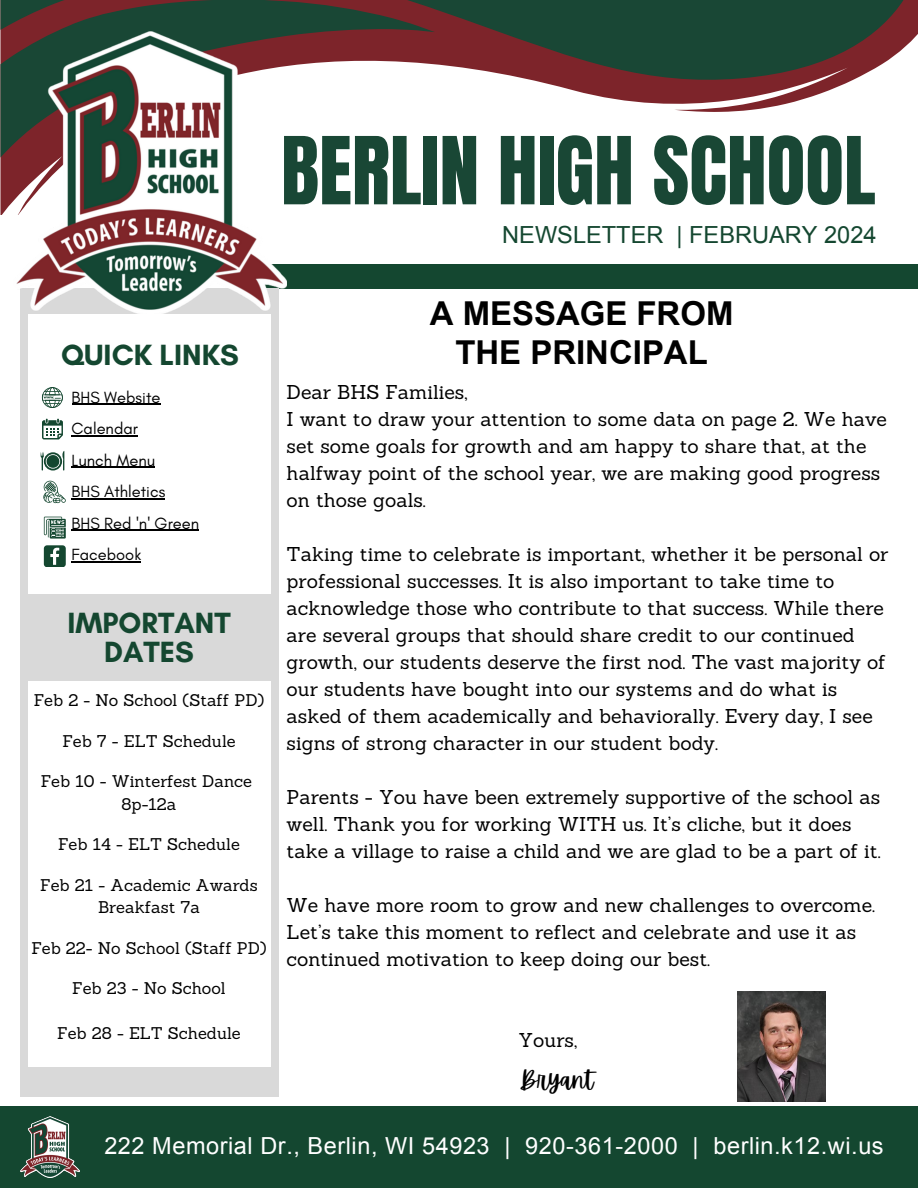
<style>
.page{position:relative;width:918px;height:1188px;background:#fff}
.page>*{position:absolute;margin:0;border:0;box-sizing:border-box;transform-origin:0 0}
.t1{font:79.65px "Anton";color:#194735}
.t2{font:700 33px/39.3px "Arial";color:#000;text-align:center}
.t3{font:700 29.85px/29.2px "Glacial Indifference";color:#144730;text-align:center}
.t4{font:24px "Apricots";color:#000}
.t5{font:23.55px "Arial";letter-spacing:.025em;color:#fff}
.t6{font:23.55px "Arial";color:#144730}
.t7{font:19.5px/27px "Sanchez";color:#000}
.t8{font:16.5px "Sanchez";color:#000}
.t9{font:16.5px "Glacial Indifference";color:#000}
</style>
<div class="page">
<div style="left:264px;top:264px;width:654px;height:25px;background:#144730"></div>
<div style="left:0;top:1107px;width:918px;height:81px;background:#144730"></div>
<svg style="left:0;top:94px;width:819px;height:120px"></svg>
<svg style="left:0;top:30px;width:435px;height:128px"></svg>
<svg style="left:0;top:0;width:85px;height:30px;background:#55322e"></svg>
<svg style="left:85px;top:0;width:833px;height:94px;background:#5c574f"></svg>
<div style="left:21px;top:288px;width:258px;height:808px;background:#d9d9d9"></div>
<img style="left:13px;top:31px;width:274px;height:284px">
<img style="left:21px;top:1116px;width:58px;height:61px">
<div style="left:29px;top:315px;width:242px;height:279px;background:#fff"></div>
<svg style="left:42px;top:387px;width:21px;height:21px"></svg>
<svg style="left:42px;top:419px;width:21px;height:20px"></svg>
<svg style="left:41px;top:451px;width:23px;height:20px"></svg>
<svg style="left:44px;top:517px;width:21px;height:21px"></svg>
<svg style="left:43px;top:481px;width:23px;height:22px"></svg>
<svg style="left:44px;top:545px;width:21px;height:22px"></svg>
<div style="left:29px;top:681px;width:242px;height:386px;background:#fff"></div>
<img style="left:738px;top:992px;width:88px;height:110px">
<hr style="left:72px;top:404px;width:88px;height:1px;background:#000">
<hr style="left:72px;top:435px;width:66px;height:1px;background:#000">
<hr style="left:72px;top:467px;width:83px;height:1px;background:#000">
<hr style="left:72px;top:498px;width:93px;height:1px;background:#000">
<hr style="left:72px;top:530px;width:127px;height:1px;background:#000">
<hr style="left:72px;top:561px;width:69px;height:1px;background:#000">
<p class="t1" style="left:281px;top:114px;width:596px">BERLIN HIGH SCHOOL</p>
<p class="t6" style="left:502px;top:222px;width:376px">NEWSLETTER | FEBRUARY 2024</p>
<h3 class="t3" style="left:61px;top:340px;width:179px">QUICK LINKS</h3>
<p class="t9" style="left:72px;top:387px;width:90px">BHS Website</p>
<h2 class="t9" style="left:72px;top:418px;width:68px">Calendar</h2>
<p class="t9" style="left:72px;top:450px;width:85px">Lunch Menu</p>
<p class="t9" style="left:72px;top:481px;width:95px">BHS Athletics</p>
<p class="t9" style="left:72px;top:513px;width:129px">BHS Red 'n' Green</p>
<p class="t9" style="left:72px;top:544px;width:71px">Facebook</p>
<p class="t3" style="left:67px;top:608px;width:165px">IMPORTANT<br>DATES</p>
<p class="t8" style="left:34px;top:690px;width:232px">Feb 2 - No School (Staff PD)</p>
<p class="t8" style="left:62px;top:730px;width:175px">Feb 7 - ELT Schedule</p>
<p class="t8" style="left:41px;top:771px;width:213px">Feb 10 - Winterfest Dance</p>
<p class="t8" style="left:122px;top:793px;width:56px">8p-12a</p>
<p class="t8" style="left:58px;top:834px;width:183px">Feb 14 - ELT Schedule</p>
<p class="t8" style="left:40px;top:874px;width:219px">Feb 21 - Academic Awards</p>
<p class="t8" style="left:98px;top:897px;width:103px">Breakfast 7a</p>
<p class="t8" style="left:31px;top:937px;width:237px">Feb 22- No School (Staff PD)</p>
<h2 class="t8" style="left:72px;top:978px;width:155px">Feb 23 - No School</h2>
<h5 class="t8" style="left:57px;top:1023px;width:185px">Feb 28 - ELT Schedule</h5>
<p class="t2" style="left:430px;top:293px;width:305px">A MESSAGE FROM<br>THE PRINCIPAL</p>
<p class="t7" style="left:287px;top:378px;width:602px">Dear BHS Families,<br>I want to draw your attention to some data on page 2. We have set some goals for growth and am happy to share that, at the halfway point of the school year, we are making good progress on those goals.</p>
<p class="t7" style="left:287px;top:540px;width:603px">Taking time to celebrate is important, whether it be personal or professional successes. It is also important to take time to acknowledge those who contribute to that success. While there are several groups that should share credit to our continued growth, our students deserve the first nod. The vast majority of our students have bought into our systems and do what is asked of them academically and behaviorally. Every day, I see signs of strong character in our student body.</p>
<h2 class="t7" style="left:287px;top:783px;width:596px">Parents - You have been extremely supportive of the school as well. Thank you for working WITH us. It’s cliche, but it does take a village to raise a child and we are glad to be a part of it.</h2>
<p class="t7" style="left:287px;top:891px;width:590px">We have more room to grow and new challenges to overcome.<br>Let’s take this moment to reflect and celebrate and use it as continued motivation to keep doing our best.</p>
<p class="t7" style="left:519px;top:1026px;width:60px">Yours,</p>
<p class="t4" style="left:520px;top:1066px;width:76px">Bryant</p>
<p class="t5" style="left:104px;top:1133px;width:781px">222 Memorial Dr., Berlin, WI 54923 | 920-361-2000 | berlin.k12.wi.us</p>
</div>
